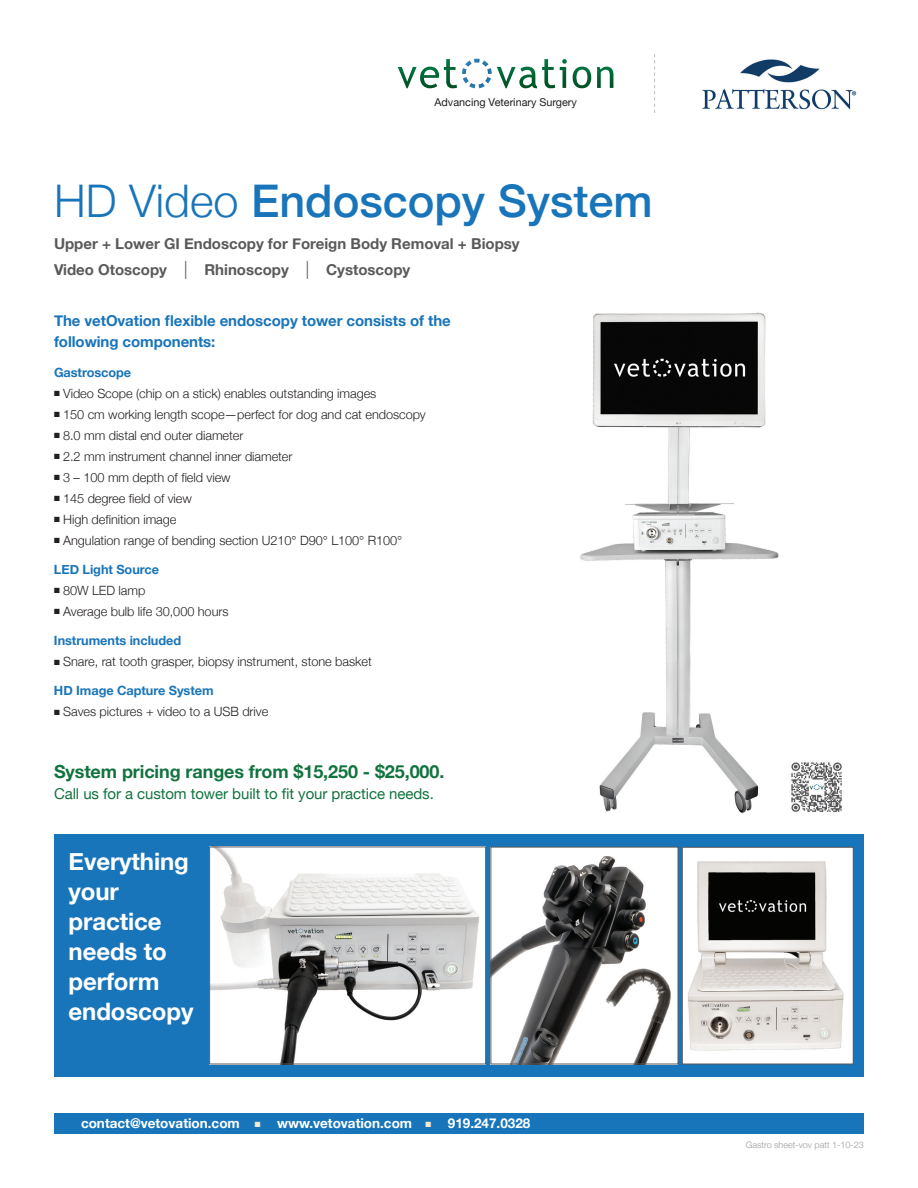
<style>
.page{position:relative;width:918px;height:1188px;background:#fff}
.page>*{position:absolute;margin:0;border:0;box-sizing:border-box;transform-origin:0 0}
.t1{font:500 45px "Helvetica Neue";color:#1975ba}
.t2{font:700 24px/30px "Helvetica Neue";letter-spacing:-.005em;color:#fff}
.t3{font:700 18px "Helvetica Neue";letter-spacing:-.005em;color:#12733f}
.t4{font:700 15px/26px "Helvetica Neue";color:#5a595b}
.t5{font:700 15px/21px "Helvetica Neue";letter-spacing:-.005em;color:#1975ba}
.t6{font:15px "Helvetica Neue";letter-spacing:-.005em;color:#12733f}
.t7{font:700 13.5px "Helvetica Neue";color:#fff}
.t8{font:300 12.75px "Helvetica Neue";letter-spacing:-.005em;color:#231f20}
.t9{font:700 12.75px "Helvetica Neue";letter-spacing:-.005em;color:#1975ba}
.t10{font:10.8px "Helvetica Neue";color:#231f20}
.t11{font:300 9px "Helvetica Neue";color:#9c999a}
.s1{font-weight:300}
.s2{font-weight:300;font-size:18px}
.s3{color:#f5e8cd}
</style>
<div class="page">
<div style="left:54px;top:835px;width:810px;height:242px;background:#1975ba"></div>
<img style="left:580px;top:312px;width:199px;height:501px">
<img style="left:211px;top:849px;width:273px;height:213px">
<div style="left:209px;top:847px;width:277px;height:217px;border:1px solid #5a595b"></div>
<img style="left:492px;top:851px;width:184px;height:211px">
<div style="left:682px;top:847px;width:171px;height:217px;background:#fff"></div>
<img style="left:688px;top:861px;width:156px;height:190px">
<div style="left:682px;top:847px;width:172px;height:217px;border:1px solid #5a595b"></div>
<div style="left:54px;top:1114px;width:810px;height:20px;background:#1975ba"></div>
<img style="left:791px;top:762px;width:51px;height:50px">
<img style="left:702px;top:59px;width:155px;height:51px">
<svg style="left:573px;top:67px;width:18px;height:21px"></svg>
<svg style="left:597px;top:67px;width:16px;height:21px"></svg>
<svg style="left:398px;top:59px;width:169px;height:29px"></svg>
<svg style="left:654px;top:54px;width:1px;height:59px"></svg>
<p class="t10" style="left:435px;top:95px;width:144px">Advancing Veterinary Surgery</p>
<h1 class="t1" style="left:54px;top:165px;width:600px"><span class="s1">HD Video</span> Endoscopy System</h1>
<p class="t4" style="left:54px;top:231px;width:467px">Upper + Lower GI Endoscopy for Foreign Body Removal + Biopsy<br>Video Otoscopy <span class="s2">|</span> Rhinoscopy <span class="s2">|</span> Cystoscopy</p>
<p class="t5" style="left:54px;top:311px;width:398px">The vetOvation flexible endoscopy tower consists of the following components:</p>
<p class="t9" style="left:54px;top:362px;width:79px">Gastroscope</p>
<p class="t8" style="left:54px;top:383px;width:324px">■ Video Scope (chip on a stick) enables outstanding images</p>
<p class="t8" style="left:54px;top:404px;width:373px">■ 150 cm working length scope—perfect for dog and cat endoscopy</p>
<p class="t8" style="left:54px;top:425px;width:191px">■ 8.0 mm distal end outer diameter</p>
<p class="t8" style="left:54px;top:446px;width:240px">■ 2.2 mm instrument channel inner diameter</p>
<p class="t8" style="left:54px;top:467px;width:178px">■ 3 – 100 mm depth of field view</p>
<p class="t8" style="left:54px;top:488px;width:139px">■ 145 degree field of view</p>
<p class="t8" style="left:54px;top:509px;width:124px">■ High definition image</p>
<p class="t8" style="left:54px;top:530px;width:350px">■ Angulation range of bending section U210° D90° L100° R100°</p>
<p class="t9" style="left:54px;top:559px;width:107px">LED Light Source</p>
<p class="t8" style="left:54px;top:580px;width:93px">■ 80W LED lamp</p>
<p class="t8" style="left:54px;top:601px;width:176px">■ Average bulb life 30,000 hours</p>
<p class="t9" style="left:54px;top:631px;width:129px">Instruments included</p>
<p class="t8" style="left:54px;top:651px;width:319px">■ Snare, rat tooth grasper, biopsy instrument, stone basket</p>
<p class="t9" style="left:54px;top:681px;width:161px">HD Image Capture System</p>
<p class="t8" style="left:54px;top:702px;width:216px">■ Saves pictures + video to a USB drive</p>
<h3 class="t3" style="left:54px;top:757px;width:392px">System pricing ranges from $15,250 - $25,000.</h3>
<p class="t6" style="left:54px;top:783px;width:381px">Call us for a custom tower built to fit your practice needs.</p>
<h2 class="t2" style="left:69px;top:847px;width:126px">Everything your practice needs to perform endoscopy</h2>
<p class="t7" style="left:81px;top:1113px;width:160px">contact@vetovation.com</p>
<p class="t7" style="left:255px;top:1113px;width:277px"><span class="s3">■</span> www.vetovation.com <span class="s3">■</span> 919.247.0328</p>
<p class="t11" style="left:746px;top:1138px;width:120px">Gastro sheet-vov patt 1-10-23</p>
</div>
